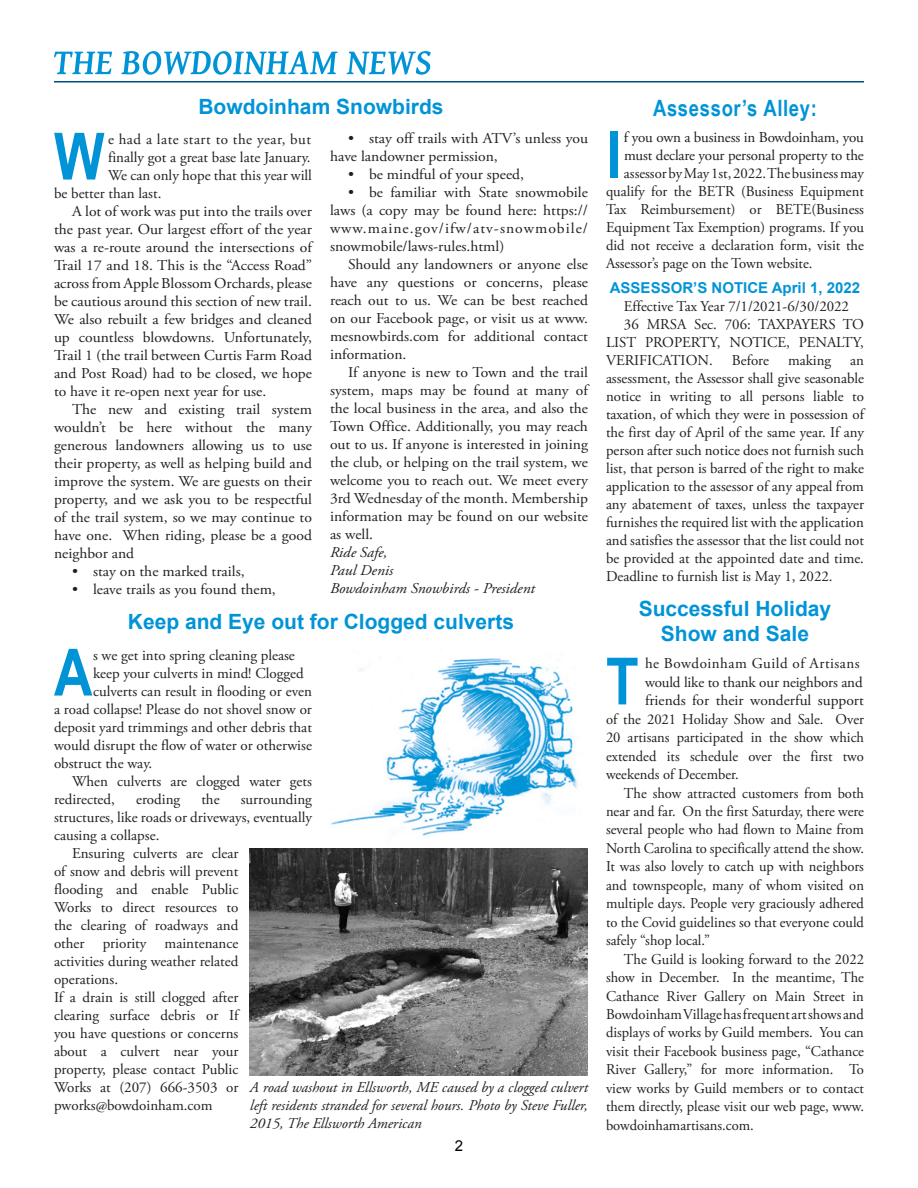
<style>
.page{position:relative;width:918px;height:1188px;background:#fff}
.page>*{position:absolute;margin:0;border:0;box-sizing:border-box;transform-origin:0 0}
.Bowdoinham_Text{font:700 65.25px "Arial Narrow";color:#0094d7}
.Bowdoinham_Headline{font:700 22.5px "Arial Narrow";letter-spacing:.03em;color:#0094d7}
.Bowdoinham_Headline-2{font:700 21px "Arial";color:#0094d7}
.Bowdoinham_Text-2{font:15px/18px "Adobe Garamond Pro";color:#231f20;text-align:justify}
.Bowdoinham_Text-3{font:15px/18px "Adobe Garamond Pro";color:#231f20;text-align:justify;scale:1.04 1}
.Bowdoinham_Cutline{font:italic 15px/18px "Adobe Garamond Pro";color:#231f20;text-align:justify}
.Bowdoinham_Text-4{font:15px "Adobe Garamond Pro";letter-spacing:.035em;color:#231f20}
.Bowdoinham_Cutline-2{font:italic 15px "Adobe Garamond Pro";color:#231f20;scale:1.04 1}
.Bowdoinham_Headline-3{font:700 15px "Arial";color:#0094d7}
.t1{font:15px "Arial";color:#000}
</style>
<div class="page">
<svg style="left:54px;top:52px;width:58px;height:22px"></svg>
<svg style="left:121px;top:51px;width:217px;height:24px"></svg>
<svg style="left:347px;top:51px;width:84px;height:24px"></svg>
<hr style="left:54px;top:81px;width:810px;height:1px;background:#014d80">
<img style="left:249px;top:848px;width:339px;height:228px">
<img style="left:331px;top:658px;width:247px;height:178px">
<p class="Bowdoinham_Headline-2" style="left:199px;top:93px;width:247px">Bowdoinham Snowbirds</p>
<p class="Bowdoinham_Text-3" style="left:330px;top:130px;width:250px;text-indent:18px">• stay off trails with ATV’s unless you have landowner permission,</p>
<p class="Bowdoinham_Text-3" style="left:348px;top:166px;width:171px">• be mindful of your speed,</p>
<p class="Bowdoinham_Text-3" style="left:330px;top:184px;width:250px;text-indent:18px">• be familiar with State snowmobile laws (a copy may be found here: https:// www.maine.gov/ifw/atv-snowmobile/ snowmobile/laws-rules.html)</p>
<p class="Bowdoinham_Text-3" style="left:330px;top:256px;width:250px;text-indent:18px">Should any landowners or anyone else have any questions or concerns, please reach out to us. We can be best reached on our Facebook page, or visit us at www. mesnowbirds.com for additional contact information.</p>
<p class="Bowdoinham_Text-3" style="left:330px;top:364px;width:250px;text-indent:18px">If anyone is new to Town and the trail system, maps may be found at many of the local business in the area, and also the Town Office. Additionally, you may reach out to us. If anyone is interested in joining the club, or helping on the trail system, we welcome you to reach out. We meet every 3rd Wednesday of the month. Membership information may be found on our website as well.</p>
<p class="Bowdoinham_Cutline-2" style="left:330px;top:543px;width:57px">Ride Safe,</p>
<p class="Bowdoinham_Cutline-2" style="left:330px;top:561px;width:62px">Paul Denis</p>
<p class="Bowdoinham_Cutline-2" style="left:330px;top:579px;width:199px">Bowdoinham Snowbirds - President</p>
<p class="Bowdoinham_Text" style="left:54px;top:107px;width:52px">W</p>
<p class="Bowdoinham_Text-4" style="left:108px;top:130px;width:205px">e had a late start to the year, but</p>
<p class="Bowdoinham_Text-2" style="left:108px;top:148px;width:204px">finally got a great base late January.</p>
<p class="Bowdoinham_Text-2" style="left:108px;top:166px;width:206px">We can only hope that this year will</p>
<p class="Bowdoinham_Text-2" style="left:54px;top:184px;width:109px">be better than last.</p>
<p class="Bowdoinham_Text-3" style="left:54px;top:202px;width:250px;text-indent:18px">A lot of work was put into the trails over the past year. Our largest effort of the year was a re-route around the intersections of Trail 17 and 18. This is the “Access Road” across from Apple Blossom Orchards, please be cautious around this section of new trail.<br>We also rebuilt a few bridges and cleaned up countless blowdowns. Unfortunately, Trail 1 (the trail between Curtis Farm Road and Post Road) had to be closed, we hope to have it re-open next year for use.</p>
<p class="Bowdoinham_Text-3" style="left:54px;top:400px;width:250px;text-indent:18px">The new and existing trail system wouldn’t be here without the many generous landowners allowing us to use their property, as well as helping build and improve the system. We are guests on their property, and we ask you to be respectful of the trail system, so we may continue to have one. When riding, please be a good neighbor and</p>
<p class="Bowdoinham_Text-3" style="left:72px;top:562px;width:168px">• stay on the marked trails,</p>
<p class="Bowdoinham_Text-3" style="left:72px;top:580px;width:198px">• leave trails as you found them,</p>
<p class="Bowdoinham_Headline-2" style="left:128px;top:607px;width:388px">Keep and Eye out for Clogged culverts</p>
<p class="Bowdoinham_Text" style="left:54px;top:623px;width:40px">A</p>
<p class="Bowdoinham_Text-2" style="left:93px;top:646px;width:203px">s we get into spring cleaning please</p>
<p class="Bowdoinham_Text-2" style="left:93px;top:664px;width:212px">keep your culverts in mind! Clogged</p>
<p class="Bowdoinham_Text-2" style="left:93px;top:682px;width:221px">culverts can result in flooding or even</p>
<p class="Bowdoinham_Text-2" style="left:54px;top:700px;width:259px">a road collapse! Please do not shovel snow or</p>
<p class="Bowdoinham_Text-2" style="left:54px;top:718px;width:259px">deposit yard trimmings and other debris that</p>
<p class="Bowdoinham_Text-2" style="left:54px;top:736px;width:259px">would disrupt the flow of water or otherwise</p>
<p class="Bowdoinham_Text-2" style="left:54px;top:754px;width:100px">obstruct the way.</p>
<p class="Bowdoinham_Text-2" style="left:54px;top:772px;width:259px;text-indent:18px">When culverts are clogged water gets redirected,</p>
<p class="Bowdoinham_Text-2" style="left:54px;top:790px;width:260px;text-indent:187px">surrounding structures, like roads or driveways, eventually causing a collapse.</p>
<p class="Bowdoinham_Text-2" style="left:54px;top:844px;width:186px;text-indent:18px">Ensuring culverts are clear of snow and debris will prevent flooding and enable Public Works to direct resources to the clearing of roadways and other priority maintenance activities during weather related operations.</p>
<p class="Bowdoinham_Text-2" style="left:54px;top:988px;width:186px">If a drain is still clogged after clearing surface debris or If you have questions or concerns about a culvert near your property, please contact Public Works at (207) 666-3503 or pworks@bowdoinham.com</p>
<p class="Bowdoinham_Text-2" style="left:136px;top:790px;width:46px">eroding</p>
<p class="Bowdoinham_Text-2" style="left:201px;top:790px;width:20px">the</p>
<p class="Bowdoinham_Cutline" style="left:250px;top:1079px;width:340px">A road washout in Ellsworth, ME caused by a clogged culvert left residents stranded for several hours. Photo by Steve Fuller, 2015, The Ellsworth American</p>
<p class="t1" style="left:455px;top:1136px;width:10px">2</p>
<p class="Bowdoinham_Headline" style="left:653px;top:92px;width:165px">Assessor’s Alley:</p>
<p class="Bowdoinham_Text" style="left:606px;top:106px;width:16px">I</p>
<p class="Bowdoinham_Text-2" style="left:624px;top:129px;width:241px">f you own a business in Bowdoinham, you</p>
<p class="Bowdoinham_Text-2" style="left:624px;top:147px;width:241px">must declare your personal property to the</p>
<p class="Bowdoinham_Text-2" style="left:606px;top:165px;width:260px;text-indent:18px">assessor by May 1st, 2022. The business may qualify for the BETR (Business Equipment Tax Reimbursement) or BETE(Business Equipment Tax Exemption) programs. If you did not receive a declaration form, visit the Assessor’s page on the Town website.</p>
<p class="Bowdoinham_Headline-3" style="left:610px;top:278px;width:252px">ASSESSOR’S NOTICE April 1, 2022</p>
<p class="Bowdoinham_Text-2" style="left:624px;top:298px;width:227px">Effective Tax Year 7/1/2021-6/30/2022</p>
<p class="Bowdoinham_Text-2" style="left:606px;top:316px;width:260px;text-indent:18px">36 MRSA Sec. 706: TAXPAYERS TO LIST PROPERTY, NOTICE, PENALTY, VERIFICATION.</p>
<p class="Bowdoinham_Text-2" style="left:732px;top:352px;width:38px">Before</p>
<p class="Bowdoinham_Text-2" style="left:788px;top:352px;width:45px">making</p>
<p class="Bowdoinham_Text-2" style="left:606px;top:352px;width:260px;text-indent:244px">an assessment, the Assessor shall give seasonable notice in writing to all persons liable to taxation, of which they were in possession of the first day of April of the same year. If any person after such notice does not furnish such list, that person is barred of the right to make application to the assessor of any appeal from any abatement of taxes, unless the taxpayer furnishes the required list with the application and satisfies the assessor that the list could not be provided at the appointed date and time.<br>Deadline to furnish list is May 1, 2022.</p>
<p class="Bowdoinham_Headline-2" style="left:639px;top:594px;width:194px">Successful Holiday</p>
<p class="Bowdoinham_Headline-2" style="left:661px;top:620px;width:150px">Show and Sale</p>
<p class="Bowdoinham_Text" style="left:606px;top:632px;width:34px">T</p>
<p class="Bowdoinham_Text-4" style="left:645px;top:655px;width:216px">he Bowdoinham Guild of Artisans</p>
<p class="Bowdoinham_Text-2" style="left:645px;top:674px;width:219px">would like to thank our neighbors and</p>
<p class="Bowdoinham_Text-2" style="left:606px;top:692px;width:259px;line-height:18.5px;text-indent:39px">friends for their wonderful support of the 2021 Holiday Show and Sale. Over 20 artisans participated in the show which extended its schedule over the first two weekends of December.</p>
<p class="Bowdoinham_Text-2" style="left:606px;top:784px;width:260px;line-height:18.5px;text-indent:18px">The show attracted customers from both near and far. On the first Saturday, there were several people who had flown to Maine from North Carolina to specifically attend the show.<br>It was also lovely to catch up with neighbors and townspeople, many of whom visited on multiple days. People very graciously adhered to the Covid guidelines so that everyone could safely “shop local.”</p>
<p class="Bowdoinham_Text-2" style="left:606px;top:950px;width:260px;line-height:18.5px;text-indent:18px">The Guild is looking forward to the 2022 show in December. In the meantime, The Cathance River Gallery on Main Street in Bowdoinham Village has frequent art shows and displays of works by Guild members. You can visit their Facebook business page, “Cathance River Gallery,” for more information. To view works by Guild members or to contact them directly, please visit our web page, www. bowdoinhamartisans.com.</p>
</div>
